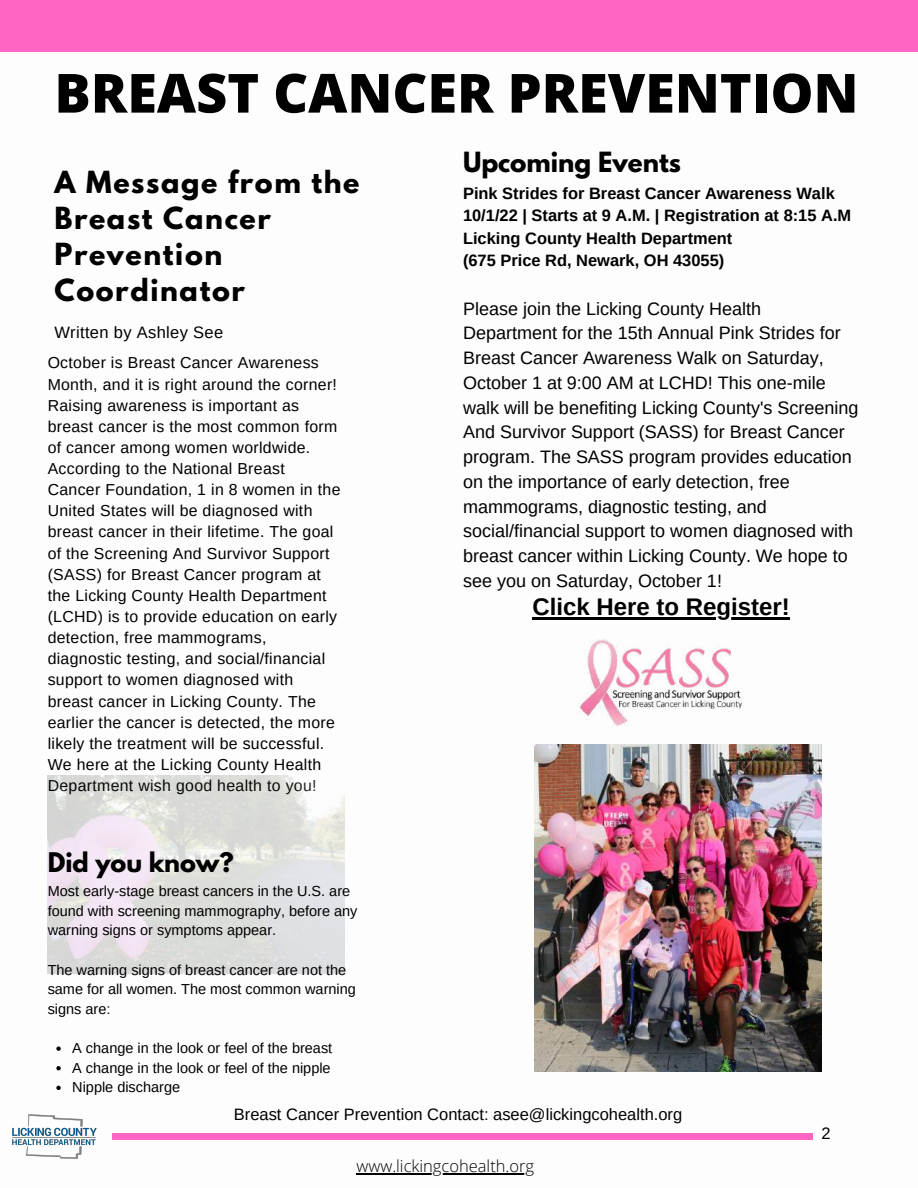
<style>
.page{position:relative;width:918px;height:1188px;background:#fff}
.page>*{position:absolute;margin:0;border:0;box-sizing:border-box;transform-origin:0 0}
.t1{font:800 54px "Open Sans";color:#000}
.t2{font:700 27px/36px "League Spartan";letter-spacing:.06em;color:#000}
.t3{font:700 24.6px "League Spartan";color:#000}
.t4{font:700 24px "Arimo";color:#000}
.t5{font:700 24px "League Spartan";color:#000}
.t6{font:18px/24.8px "Arimo";color:#000}
.t7{font:700 16.5px/22.5px "Arimo";color:#000}
.t8{font:16.5px "Arimo";color:#000}
.t9{font:300 16.5px "Open Sans";color:#000}
.t10{font:16.5px "Arimo";letter-spacing:.02em;color:#000}
.t11{font:15.9px/21.1px "Arimo";letter-spacing:.02em;color:#000}
.t12{font:14.55px/19.6px "Arimo";color:#000}
</style>
<div class="page">
<div style="left:112px;top:1133px;width:701px;height:7px;background:#ff66c4"></div>
<div style="left:0;top:0;width:918px;height:51px;background:#ff66c4"></div>
<img style="left:12px;top:1114px;width:85px;height:45px">
<img style="left:48px;top:776px;width:297px;height:198px">
<img style="left:578px;top:639px;width:166px;height:88px">
<img style="left:534px;top:744px;width:287px;height:328px">
<svg style="left:56px;top:1046px;width:5px;height:5px"></svg>
<svg style="left:56px;top:1066px;width:5px;height:4px"></svg>
<svg style="left:56px;top:1086px;width:5px;height:4px"></svg>
<hr style="left:357px;top:1174px;width:177px;height:1px;background:#000">
<hr style="left:533px;top:617px;width:257px;height:3px;background:#000">
<h1 class="t1" style="left:54px;top:55px;width:806px">BREAST CANCER PREVENTION</h1>
<h2 class="t2" style="left:54px;top:167px;width:307px">A Message from the<br>Breast Cancer<br>Prevention<br>Coordinator</h2>
<p class="t10" style="left:54px;top:323px;width:170px">Written by Ashley See</p>
<p class="t11" style="left:48px;top:352px;width:294px">October is Breast Cancer Awareness Month, and it is right around the corner!<br>Raising awareness is important as breast cancer is the most common form of cancer among women worldwide.<br>According to the National Breast Cancer Foundation, 1 in 8 women in the United States will be diagnosed with breast cancer in their lifetime. The goal of the Screening And Survivor Support (SASS) for Breast Cancer program at the Licking County Health Department (LCHD) is to provide education on early detection, free mammograms, diagnostic testing, and social/financial support to women diagnosed with breast cancer in Licking County. The earlier the cancer is detected, the more likely the treatment will be successful.<br>We here at the Licking County Health Department wish good health to you!</p>
<h3 class="t5" style="left:48px;top:851px;width:188px">Did you know?</h3>
<p class="t12" style="left:48px;top:881px;width:311px">Most early-stage breast cancers in the U.S. are found with screening mammography, before any warning signs or symptoms appear.</p>
<p class="t12" style="left:48px;top:960px;width:310px">The warning signs of breast cancer are not the same for all women. The most common warning signs are:</p>
<p class="t12" style="left:72px;top:1038px;width:261px;text-align:justify">A change in the look or feel of the breast A change in the look or feel of the nipple Nipple discharge</p>
<h3 class="t3" style="left:463px;top:150px;width:219px">Upcoming Events</h3>
<p class="t7" style="left:463px;top:182px;width:390px">Pink Strides for Breast Cancer Awareness Walk 10/1/22 | Starts at 9 A.M. | Registration at 8:15 A.M Licking County Health Department<br>(675 Price Rd, Newark, OH 43055)</p>
<p class="t6" style="left:463px;top:296px;width:397px">Please join the Licking County Health Department for the 15th Annual Pink Strides for Breast Cancer Awareness Walk on Saturday, October 1 at 9:00 AM at LCHD! This one-mile walk will be benefiting Licking County's Screening And Survivor Support (SASS) for Breast Cancer program. The SASS program provides education on the importance of early detection, free mammograms, diagnostic testing, and social/financial support to women diagnosed with breast cancer within Licking County. We hope to see you on Saturday, October 1!</p>
<h3 class="t4" style="left:533px;top:594px;width:259px">Click Here to Register!</h3>
<p class="t8" style="left:234px;top:1105px;width:450px">Breast Cancer Prevention Contact: asee@lickingcohealth.org</p>
<p class="t9" style="left:357px;top:1155px;width:179px">www.lickingcohealth.org</p>
<p class="t8" style="left:822px;top:1124px;width:11px">2</p>
</div>
